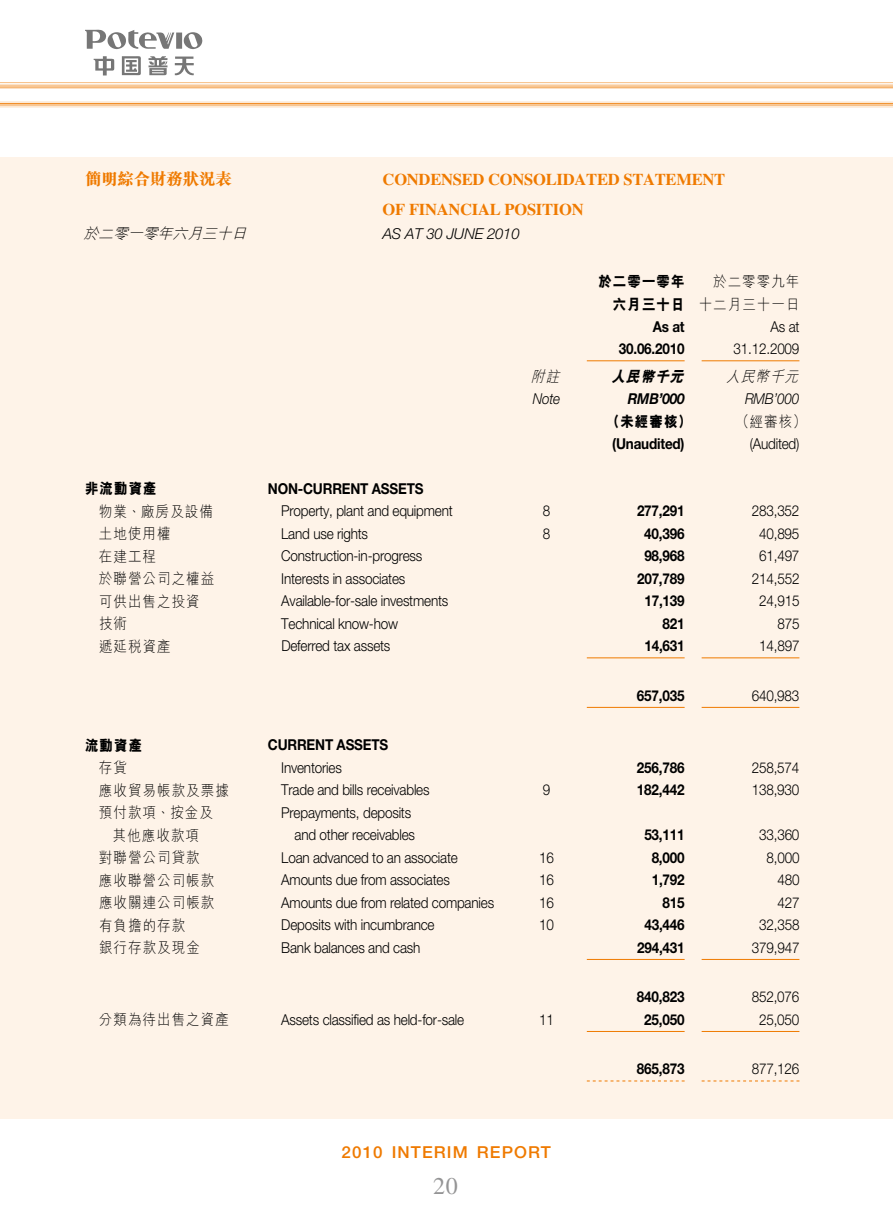
<style>
.page{position:relative;width:893px;height:1212px;background:#fff}
.page>*{position:absolute;margin:0;border:0;box-sizing:border-box;transform-origin:0 0}
.t1{font:24px "Times LT Std";color:#949495}
.t2{font:700 16.5px/29.7px "Times LT Std";letter-spacing:-.015em;color:#ef7a00}
.t3{font:500 16.5px "Helvetica Neue LT Std";letter-spacing:.065em;color:#ef7a00}
.t4{font:800 16.5px "M Sung HK";letter-spacing:-.015em;color:#ef7a00}
.t5{font:300 15px/22.5px "Helvetica Neue LT Std";letter-spacing:-.015em;color:#000;text-align:right;scale:.9 1}
.t6{font:700 15px "Helvetica Neue LT Std";letter-spacing:-.015em;color:#000;scale:.9 1}
.t7{font:300 15px/22.5px "M Hei HK";letter-spacing:.08em;color:#000;text-align:right;scale:.9 1}
.t8{font:800 15px "M Hei HK";letter-spacing:.08em;color:#000;scale:.9 1}
.t9{font:italic 300 15px "Helvetica Neue LT Std";letter-spacing:-.015em;color:#000}
.t10{font:italic 300 15px "M Hei HK";color:#000}
.t11{font:italic 300 15px "Helvetica Neue LT Std";letter-spacing:-.015em;color:#000;scale:.9 1}
.t12{font:italic 300 15px "M Hei HK";color:#000;scale:.9 1}
.t13{font:italic 700 15px "Helvetica Neue LT Std";letter-spacing:-.015em;color:#000;scale:.9 1}
.t14{font:italic 800 15px "M Hei HK";color:#000;scale:.9 1}
.s1{font-weight:800}
</style>
<div class="page">
<div style="left:0;top:157px;width:893px;height:961px;background:#fef3e8"></div>
<svg style="left:0;top:29px;width:893px;height:79px"></svg>
<hr style="left:587px;top:360px;width:98px;height:1px;background:#ef7a00">
<hr style="left:702px;top:360px;width:97px;height:1px;background:#ef7a00">
<hr style="left:587px;top:657px;width:98px;height:1px;background:#ef7a00">
<hr style="left:702px;top:657px;width:97px;height:1px;background:#ef7a00">
<hr style="left:587px;top:707px;width:98px;height:1px;background:#ef7a00">
<hr style="left:702px;top:707px;width:97px;height:1px;background:#ef7a00">
<hr style="left:587px;top:959px;width:98px;height:1px;background:#ef7a00">
<hr style="left:702px;top:959px;width:97px;height:1px;background:#ef7a00">
<hr style="left:587px;top:1031px;width:98px;height:1px;background:#ef7a00">
<hr style="left:702px;top:1031px;width:97px;height:1px;background:#ef7a00">
<svg style="left:587px;top:1080px;width:98px;height:1px"></svg>
<svg style="left:702px;top:1080px;width:97px;height:1px"></svg>
<p class="t4" style="left:85px;top:170px;width:148px">簡明綜合財務狀況表</p>
<p class="t2" style="left:383px;top:164px;width:344px">CONDENSED CONSOLIDATED STATEMENT<br>OF FINANCIAL POSITION</p>
<p class="t10" style="left:83px;top:226px;width:168px">於二零一零年六月三十日</p>
<p class="t9" style="left:383px;top:225px;width:139px">AS AT 30 JUNE 2010</p>
<p class="t8" style="left:598px;top:274px;width:97px">於二零一零年</p>
<p class="t7" style="left:613px;top:270px;width:209px">於二零零九年<br><span class="s1">六月三十日</span> 十二月三十一日</p>
<p class="t6" style="left:653px;top:317px;width:37px">As at</p>
<p class="t5" style="left:770px;top:315px;width:34px">As at</p>
<p class="t6" style="left:619px;top:339px;width:75px">30.06.2010</p>
<p class="t5" style="left:734px;top:337px;width:75px">31.12.2009</p>
<p class="t12" style="left:531px;top:369px;width:37px">附註</p>
<p class="t14" style="left:611px;top:369px;width:86px">人民幣千元</p>
<p class="t12" style="left:726px;top:369px;width:86px">人民幣千元</p>
<p class="t11" style="left:533px;top:389px;width:32px">Note</p>
<p class="t13" style="left:628px;top:389px;width:65px">RMB’000</p>
<p class="t11" style="left:745px;top:389px;width:62px">RMB’000</p>
<p class="t8" style="left:606px;top:414px;width:96px">（未經審核）</p>
<p class="t7" style="left:736px;top:410px;width:80px">（經審核）</p>
<p class="t6" style="left:612px;top:434px;width:82px">(Unaudited)</p>
<p class="t5" style="left:750px;top:432px;width:57px">(Audited)</p>
<p class="t8" style="left:85px;top:481px;width:81px">非流動資產</p>
<p class="t6" style="left:268px;top:479px;width:174px">NON-CURRENT ASSETS</p>
<p class="t7" style="left:99px;top:500px;width:128px">物業、廠房及設備</p>
<p class="t5" style="left:281px;top:499px;width:192px">Property, plant and equipment</p>
<p class="t5" style="left:543px;top:499px;width:10px">8</p>
<p class="t6" style="left:637px;top:501px;width:54px">277,291</p>
<p class="t5" style="left:752px;top:499px;width:54px">283,352</p>
<p class="t7" style="left:99px;top:522px;width:81px">土地使用權</p>
<p class="t5" style="left:281px;top:522px;width:98px">Land use rights</p>
<p class="t5" style="left:543px;top:522px;width:10px">8</p>
<p class="t6" style="left:644px;top:524px;width:46px">40,396</p>
<p class="t5" style="left:759px;top:522px;width:46px">40,895</p>
<p class="t7" style="left:99px;top:545px;width:65px">在建工程</p>
<p class="t5" style="left:281px;top:544px;width:158px">Construction-in-progress</p>
<p class="t6" style="left:644px;top:546px;width:46px">98,968</p>
<p class="t5" style="left:759px;top:544px;width:46px">61,497</p>
<p class="t7" style="left:99px;top:567px;width:130px">於聯營公司之權益</p>
<p class="t5" style="left:281px;top:567px;width:139px">Interests in associates</p>
<p class="t6" style="left:637px;top:569px;width:54px">207,789</p>
<p class="t5" style="left:752px;top:567px;width:54px">214,552</p>
<p class="t7" style="left:99px;top:590px;width:114px">可供出售之投資</p>
<p class="t5" style="left:281px;top:589px;width:187px">Available-for-sale investments</p>
<p class="t6" style="left:644px;top:591px;width:46px">17,139</p>
<p class="t5" style="left:759px;top:589px;width:46px">24,915</p>
<p class="t7" style="left:99px;top:612px;width:33px">技術</p>
<p class="t5" style="left:281px;top:612px;width:131px">Technical know-how</p>
<p class="t6" style="left:663px;top:614px;width:26px">821</p>
<p class="t5" style="left:777px;top:612px;width:26px">875</p>
<p class="t7" style="left:99px;top:635px;width:81px">遞延稅資產</p>
<p class="t5" style="left:281px;top:634px;width:123px">Deferred tax assets</p>
<p class="t6" style="left:644px;top:636px;width:46px">14,631</p>
<p class="t5" style="left:759px;top:634px;width:46px">14,897</p>
<p class="t6" style="left:637px;top:686px;width:54px">657,035</p>
<p class="t5" style="left:752px;top:684px;width:54px">640,983</p>
<p class="t8" style="left:85px;top:738px;width:65px">流動資產</p>
<p class="t6" style="left:268px;top:735px;width:135px">CURRENT ASSETS</p>
<p class="t7" style="left:99px;top:756px;width:33px">存貨</p>
<p class="t5" style="left:281px;top:756px;width:69px">Inventories</p>
<p class="t6" style="left:637px;top:758px;width:54px">256,786</p>
<p class="t5" style="left:752px;top:756px;width:54px">258,574</p>
<p class="t7" style="left:99px;top:779px;width:146px">應收貿易帳款及票據</p>
<p class="t5" style="left:281px;top:778px;width:166px">Trade and bills receivables</p>
<p class="t5" style="left:543px;top:778px;width:10px">9</p>
<p class="t6" style="left:637px;top:780px;width:54px">182,442</p>
<p class="t5" style="left:752px;top:778px;width:54px">138,930</p>
<p class="t7" style="left:99px;top:801px;width:128px;text-align:center">預付款項、按金及其他應收款項</p>
<p class="t5" style="left:281px;top:801px;width:150px">Prepayments, deposits and other receivables</p>
<p class="t6" style="left:644px;top:825px;width:46px">53,111</p>
<p class="t5" style="left:759px;top:823px;width:46px">33,360</p>
<p class="t7" style="left:99px;top:846px;width:114px">對聯營公司貸款</p>
<p class="t5" style="left:281px;top:846px;width:198px">Loan advanced to an associate</p>
<p class="t5" style="left:539px;top:846px;width:18px">16</p>
<p class="t6" style="left:652px;top:848px;width:38px">8,000</p>
<p class="t5" style="left:766px;top:846px;width:38px">8,000</p>
<p class="t7" style="left:99px;top:869px;width:130px">應收聯營公司帳款</p>
<p class="t5" style="left:281px;top:868px;width:189px">Amounts due from associates</p>
<p class="t5" style="left:539px;top:868px;width:18px">16</p>
<p class="t6" style="left:652px;top:870px;width:38px">1,792</p>
<p class="t5" style="left:777px;top:868px;width:26px">480</p>
<p class="t7" style="left:99px;top:891px;width:130px">應收關連公司帳款</p>
<p class="t5" style="left:281px;top:891px;width:238px">Amounts due from related companies</p>
<p class="t5" style="left:539px;top:891px;width:18px">16</p>
<p class="t6" style="left:663px;top:893px;width:26px">815</p>
<p class="t5" style="left:777px;top:891px;width:26px">427</p>
<p class="t7" style="left:99px;top:914px;width:97px">有負擔的存款</p>
<p class="t5" style="left:281px;top:913px;width:172px">Deposits with incumbrance</p>
<p class="t5" style="left:539px;top:913px;width:18px">10</p>
<p class="t6" style="left:644px;top:915px;width:46px">43,446</p>
<p class="t5" style="left:759px;top:913px;width:46px">32,358</p>
<p class="t7" style="left:99px;top:936px;width:114px">銀行存款及現金</p>
<p class="t5" style="left:281px;top:936px;width:156px">Bank balances and cash</p>
<p class="t6" style="left:637px;top:938px;width:54px">294,431</p>
<p class="t5" style="left:752px;top:936px;width:54px">379,947</p>
<p class="t6" style="left:637px;top:987px;width:54px">840,823</p>
<p class="t5" style="left:752px;top:985px;width:54px">852,076</p>
<p class="t7" style="left:99px;top:1008px;width:146px">分類為待出售之資產</p>
<p class="t5" style="left:281px;top:1008px;width:205px">Assets classified as held-for-sale</p>
<p class="t5" style="left:539px;top:1008px;width:18px">11</p>
<p class="t6" style="left:644px;top:1010px;width:46px">25,050</p>
<p class="t5" style="left:759px;top:1008px;width:46px">25,050</p>
<p class="t6" style="left:637px;top:1060px;width:54px">865,873</p>
<p class="t5" style="left:752px;top:1057px;width:54px">877,126</p>
<p class="t3" style="left:342px;top:1142px;width:211px">2010 INTERIM REPORT</p>
<h1 class="t1" style="left:433px;top:1172px;width:26px">20</h1>
</div>
